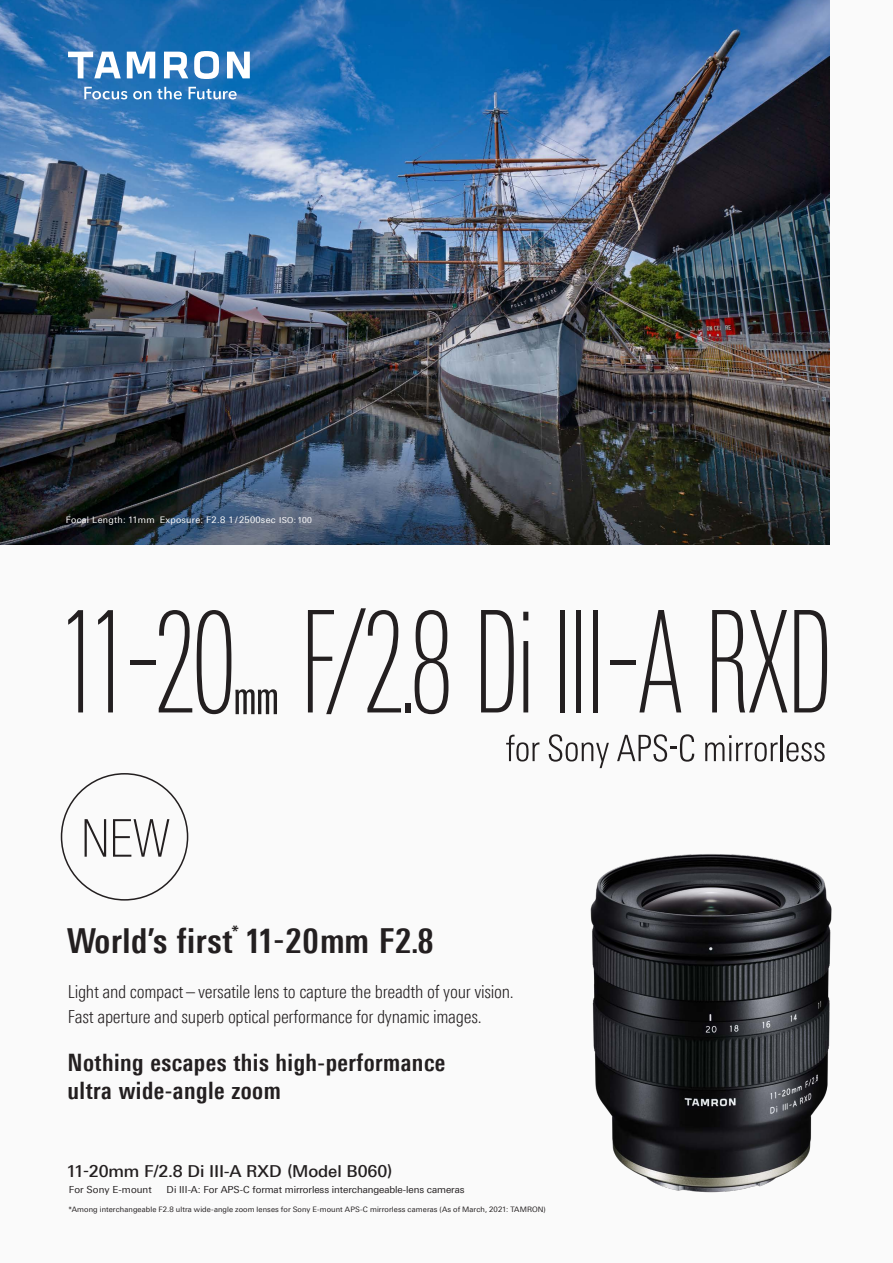
<style>
.page{position:relative;width:893px;height:1263px;background:#fafafa}
.page>*{position:absolute;margin:0;border:0;box-sizing:border-box;transform-origin:0 0}
.t1{font:700 34.5px "Linotype Univers 620 Cn";letter-spacing:.02em;color:#231f20}
.t2{font:700 24px/27.8px "Linotype Univers 620 Cn";letter-spacing:.02em;color:#231f20}
.t3{font:300 18px/25.5px "Linotype Univers 320 Cn";letter-spacing:-.015em;color:#231f20}
.t4{font:700 17.25px "Linotype Univers 620 Cn";color:#231f20}
.t5{font:500 16.5px "Linotype Univers 530";letter-spacing:-.01em;color:#231f20}
.t6{font:9.75px "Linotype Univers 430";letter-spacing:-.005em;color:#231f20}
.t7{font:9px "Linotype Univers 430";letter-spacing:.03em;color:#fff}
.t8{font:7.5px "Linotype Univers 430";letter-spacing:.015em;color:#231f20}
.s1{font-size:8.25px}
</style>
<div class="page">
<img style="left:590px;top:854px;width:242px;height:339px">
<img style="left:0;top:0;width:829px;height:544px">
<svg style="left:85px;top:819px;width:21px;height:38px"></svg>
<svg style="left:113px;top:819px;width:56px;height:38px"></svg>
<svg style="left:506px;top:735px;width:33px;height:26px"></svg>
<svg style="left:549px;top:734px;width:60px;height:34px"></svg>
<svg style="left:617px;top:734px;width:77px;height:28px"></svg>
<svg style="left:705px;top:735px;width:73px;height:26px"></svg>
<hr style="left:780px;top:735px;width:2px;height:26px;background:#231f20">
<svg style="left:786px;top:742px;width:39px;height:19px"></svg>
<svg style="left:68px;top:610px;width:15px;height:102px"></svg>
<svg style="left:98px;top:610px;width:15px;height:102px"></svg>
<hr style="left:130px;top:661px;width:26px;height:4px;background:#231f20">
<svg style="left:308px;top:608px;width:93px;height:106px"></svg>
<div style="left:405px;top:703px;width:6px;height:9px;background:#231f20"></div>
<svg style="left:415px;top:610px;width:33px;height:104px"></svg>
<svg style="left:481px;top:610px;width:33px;height:102px"></svg>
<svg style="left:523px;top:612px;width:5px;height:100px"></svg>
<hr style="left:560px;top:610px;width:4px;height:102px;background:#231f20">
<hr style="left:577px;top:610px;width:4px;height:102px;background:#231f20">
<div style="left:593px;top:610px;width:5px;height:102px;background:#231f20"></div>
<hr style="left:610px;top:661px;width:26px;height:4px;background:#231f20">
<svg style="left:639px;top:610px;width:42px;height:102px"></svg>
<svg style="left:712px;top:610px;width:75px;height:102px"></svg>
<svg style="left:794px;top:610px;width:33px;height:102px"></svg>
<svg style="left:159px;top:610px;width:118px;height:104px"></svg>
<svg style="left:68px;top:51px;width:182px;height:28px"></svg>
<svg style="left:84px;top:87px;width:43px;height:12px"></svg>
<svg style="left:133px;top:91px;width:18px;height:8px"></svg>
<svg style="left:157px;top:87px;width:25px;height:12px"></svg>
<svg style="left:189px;top:87px;width:48px;height:12px"></svg>
<p class="t7" style="left:160px;top:515px;width:154px">Exposure F: 2.8 1 / 2500sec <span class="s1">ISO:100</span></p>
<p class="t7" style="left:66px;top:515px;width:90px">Focal Length: 11mm</p>
<p class="t4" style="left:232px;top:922px;width:9px">*</p>
<h1 class="t1" style="left:67px;top:920px;width:368px">Worlds’ first 11-20mm F2.8</h1>
<p class="t3" style="left:68px;top:979px;width:447px">Light and compact – versatile lens to capture the breadth of your vision.<br>Fast aperture and superb optical performance for dynamic images.</p>
<h2 class="t2" style="left:67px;top:1048px;width:379px">Nothing escapes this high-performance ultra wide-angle zoom</h2>
<p class="t5" style="left:66px;top:1162px;width:328px">11-20mm F/2.8 Di III A- RXD (Model B060(</p>
<p class="t6" style="left:167px;top:1184px;width:300px">Di III A- : For APS C- format mirrorless interchangeable-lens cameras</p>
<p class="t6" style="left:69px;top:1184px;width:84px">For Sony E-mount</p>
<p class="t8" style="left:68px;top:1204px;width:479px">*Among interchangeable F2.8 ultra wide-angle zoom lenses for Sony E-mount APS C- mirrorless cameras (As of March, 2021: TAMRON(</p>
</div>
